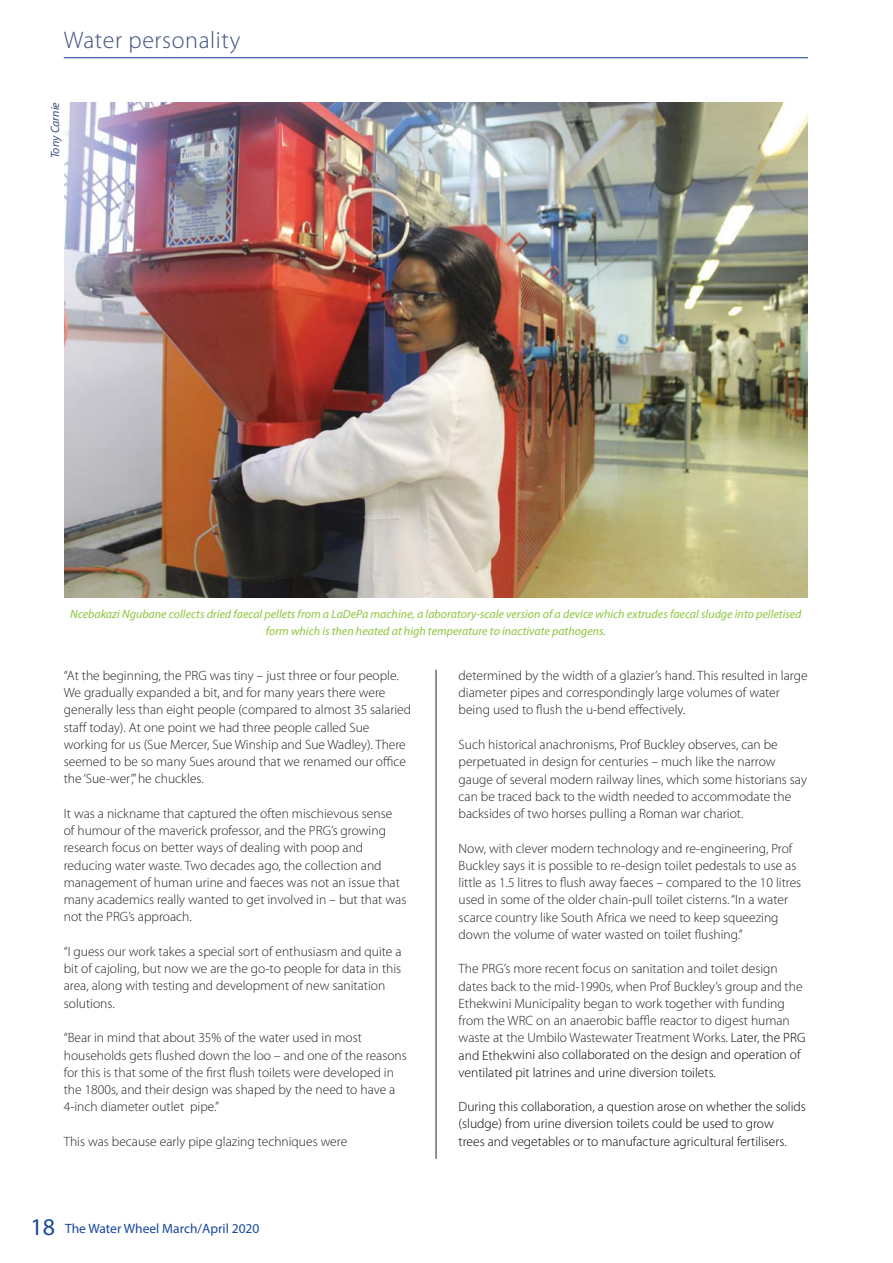
<style>
.page{position:relative;width:893px;height:1263px;background:#fff}
.page>*{position:absolute;margin:0;border:0;box-sizing:border-box;transform-origin:0 0}
.t1{font:300 24px "Myriad Pro";letter-spacing:.025em;color:#415080}
.t2{font:300 13.5px/17.2px "Myriad Pro";color:#231f20}
.t3{font:300 13.5px/17.2px "Myriad Pro";color:#010202}
.t4{font:13.5px "Myriad Pro";color:#17479e}
.t5{font:italic 12px/16.5px "Myriad Pro";color:#8cc63f;text-align:center}
.t6{font:italic 12px "Myriad Pro";color:#415080}
.s1{font-size:24px}
.s2{color:#010202}
</style>
<div class="page">
<hr style="left:64px;top:57px;width:744px;height:1px;background:#17479e">
<hr style="left:436px;top:670px;width:1px;height:489px;background:#231f20">
<img style="left:65px;top:102px;width:743px;height:495px">
<h1 class="t1" style="left:64px;top:31px;width:178px">Water personality</h1>
<p class="t6" style="left:51px;top:158px;width:58px;rotate:-90deg">Tony Carnie</p>
<p class="t5" style="left:70px;top:607px;width:733px">Ncebakazi Ngubane collects dried faecal pellets from a LaDePa machine, a laboratory-scale version of a device which extrudes faecal sludge into pelletised form which is then heated at high temperature to inactivate pathogens.</p>
<p class="t2" style="left:64px;top:668px;width:349px">“At the beginning, the PRG was tiny – just three or four people.<br>We gradually expanded a bit, and for many years there were generally less than eight people (compared to almost 35 salaried staff today). At one point we had three people called Sue working for us (Sue Mercer, Sue Winship and Sue Wadley). There seemed to be so many Sues around that we renamed our office the ‘Sue-wer’,” he chuckles.</p>
<p class="t2" style="left:64px;top:806px;width:344px">It was a nickname that captured the often mischievous sense<br>of humour of the maverick professor, and the PRG’s growing research focus on better ways of dealing with poop and reducing water waste. Two decades ago, the collection and management of human urine and faeces was not an issue that many academics really wanted to get involved in – but that was not the PRG’s approach.</p>
<p class="t2" style="left:64px;top:944px;width:339px">“I guess our work takes a special sort of enthusiasm and quite a bit of cajoling, but now we are the go-to people for data in this area, along with testing and development of new sanitation solutions.</p>
<p class="t2" style="left:64px;top:1030px;width:345px">“Bear in mind that about 35% of the water used in most households gets flushed down the loo – and one of the reasons for this is that some of the first flush toilets were developed in the 1800s, and their design was shaped by the need to have a 4-inch diameter outlet pipe.”</p>
<p class="t2" style="left:64px;top:1134px;width:285px">This was because early pipe glazing techniques were</p>
<p class="t4" style="left:30px;top:1223px;width:230px"><span class="s1">18</span> The Water Wheel March/April 2020</p>
<p class="t2" style="left:459px;top:668px;width:351px">determined by the width of a glazier’s hand. This resulted in large diameter pipes and correspondingly large volumes of water being used to flush the u-bend effectively.</p>
<p class="t2" style="left:459px;top:737px;width:350px">Such historical anachronisms, Prof Buckley observes, can be perpetuated in design for centuries – much like the narrow gauge of several modern railway lines, which some historians say can be traced back to the width needed to accommodate the backsides of two horses pulling a Roman war chariot.</p>
<p class="t2" style="left:459px;top:841px;width:344px">Now, with clever modern technology and re-engineering, Prof Buckley says it is possible to re-design toilet pedestals to use as little as 1.5 litres to flush away faeces – compared to the 10 litres used in some of the older chain-pull toilet cisterns. “In a water scarce country like South Africa we need to keep squeezing down the volume of water wasted on toilet flushing.”</p>
<p class="t2" style="left:459px;top:961px;width:348px">The PRG’s more recent focus on sanitation and toilet design dates back to the mid-1990s, when Prof Buckley’s group and the Ethekwini Municipality began to work together with funding from the WRC on an anaerobic baffle reactor to digest human waste at the Umbilo Wastewater Treatment Works. <span class="s2">Later, the PRG and Ethekwini also collaborated on the design and operation of ventilated pit latrines and urine diversion toilets.</span></p>
<p class="t3" style="left:459px;top:1099px;width:349px">During this collaboration, a question arose on whether the solids (sludge) from urine diversion toilets could be used to grow<br>trees and vegetables or to manufacture agricultural fertilisers.</p>
</div>
